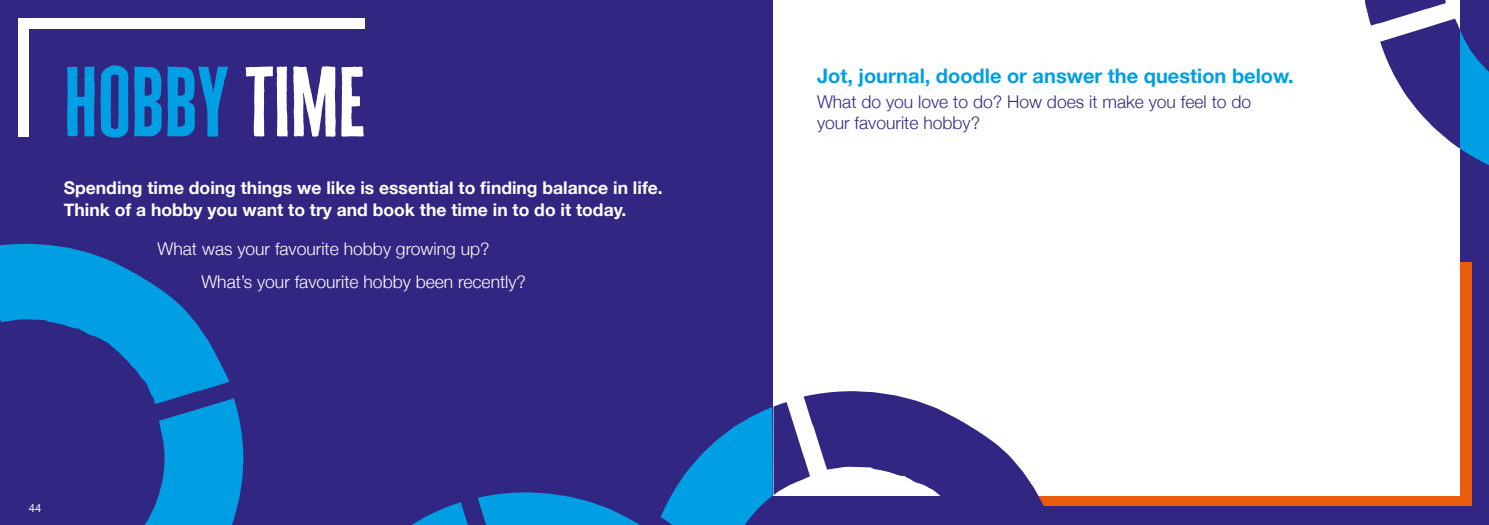
<style>
.page{position:relative;width:1489px;height:525px;background:#fff}
.page>*{position:absolute;margin:0;border:0;box-sizing:border-box;transform-origin:0 0}
.t1{font:81.25px "Cheddar Gothic Sans";color:#009fe3}
.t2{font:700 20px "Helvetica Neue";color:#009fe3}
.t3{font:700 17.5px/22.5px "Helvetica Neue";color:#fff}
.t4{font:300 17.5px/33.1px "Helvetica Neue";color:#fff}
.t5{font:300 17.5px/21px "Helvetica Neue";color:#312783}
.t6{font:11.25px "Helvetica Neue";color:#fff}
.s1{color:#fff}
</style>
<div class="page">
<div style="left:0;top:0;width:754px;height:524px;background:#312783"></div>
<div style="left:18px;top:18px;width:347px;height:118px;background:#fff"></div>
<div style="left:29px;top:29px;width:686px;height:466px;background:#312783"></div>
<div style="left:734px;top:0;width:754px;height:524px;background:#312783"></div>
<div style="left:1018px;top:262px;width:452px;height:243px;background:#ea5b0b"></div>
<svg style="left:145px;top:429px;width:99px;height:95px;fill:#009fe3"></svg>
<svg style="left:0;top:243px;width:241px;height:186px"></svg>
<div style="left:773px;top:0;width:686px;height:495px;background:#fff"></div>
<svg style="left:413px;top:405px;width:365px;height:119px"></svg>
<svg style="left:778px;top:391px;width:295px;height:115px;fill:#312783"></svg>
<svg style="left:1365px;top:0;width:123px;height:166px"></svg>
<h1 class="t1" style="left:64px;top:52px;width:302px">HOBBY <span class="s1">TIME</span></h1>
<p class="t2" style="left:817px;top:60px;width:478px">Jot, journal, doodle or answer the question below.</p>
<p class="t5" style="left:817px;top:90px;width:436px">What do you love to do? How does it make you feel to do your favourite hobby?</p>
<p class="t3" style="left:64px;top:176px;width:600px">Spending time doing things we like is essential to finding balance in life.<br>Think of a hobby you want to try and book the time in to do it today.</p>
<p class="t4" style="left:201px;top:230px;width:326px;text-indent:-44px">What was your favourite hobby growing up?<br>What’s your favourite hobby been recently?</p>
<p class="t6" style="left:29px;top:500px;width:14px">44</p>
</div>
